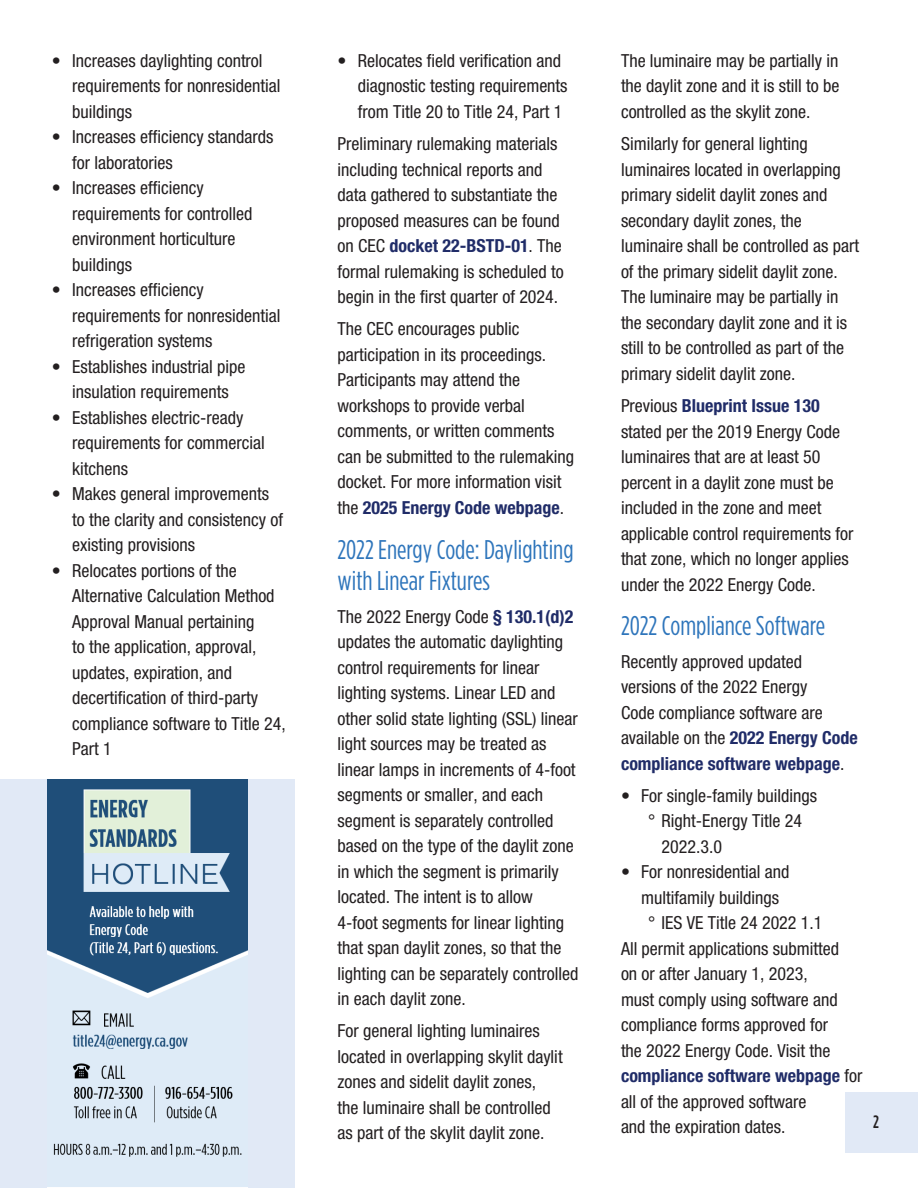
<style>
.page{position:relative;width:918px;height:1188px;background:#fff}
.page>*{position:absolute;margin:0;border:0;box-sizing:border-box;transform-origin:0 0}
.t1{font:condensed 27px/31.5px "Gotham HTF";color:#2e75bb}
.t2{font:condensed 18px/25.5px "Helvetica Neue LT Std";color:#231f20}
.t3{font:500 condensed 18px "Gotham HTF";color:#231f20}
.s1{font-weight:700;color:#202c68}
</style>
<div class="page">
<div style="left:846px;top:1092px;width:72px;height:60px;background:#e1e9f6"></div>
<div style="left:0;top:780px;width:295px;height:408px;background:#e1e9f6"></div>
<img style="left:47px;top:780px;width:201px;height:408px">
<p class="t2" style="left:72px;top:48px;width:210px;text-indent:-20px">• Increases daylighting control requirements for nonresidential buildings</p>
<p class="t2" style="left:72px;top:124px;width:203px;text-indent:-20px">• Increases efficiency standards for laboratories</p>
<p class="t2" style="left:72px;top:175px;width:182px;text-indent:-20px">• Increases efficiency requirements for controlled environment horticulture buildings</p>
<p class="t2" style="left:72px;top:277px;width:210px;text-indent:-20px">• Increases efficiency requirements for nonresidential refrigeration systems</p>
<p class="t2" style="left:52px;top:354px;width:195px;text-align:center">• Establishes industrial pipe insulation requirements</p>
<p class="t2" style="left:72px;top:405px;width:194px;text-indent:-20px">• Establishes electric-ready requirements for commercial kitchens</p>
<p class="t2" style="left:72px;top:481px;width:213px;text-indent:-20px">• Makes general improvements to the clarity and consistency of existing provisions</p>
<p class="t2" style="left:72px;top:558px;width:215px;text-indent:-20px">• Relocates portions of the<br>Alternative Calculation Method<br>Approval Manual pertaining<br>to the application, approval, updates, expiration, and decertification of third-party compliance software to Title 24,<br>Part 1</p>
<p class="t2" style="left:358px;top:48px;width:211px;text-indent:-20px">• Relocates field verification and diagnostic testing requirements from Title 20 to Title 24, Part 1</p>
<p class="t2" style="left:338px;top:131px;width:228px">Preliminary rulemaking materials including technical reports and data gathered to substantiate the proposed measures can be found on CEC <span class="s1">docket 22-BSTD-01</span>. The formal rulemaking is scheduled to begin in the first quarter of 2024.</p>
<p class="t2" style="left:338px;top:316px;width:238px">The CEC encourages public participation in its proceedings.<br>Participants may attend the workshops to provide verbal comments, or written comments can be submitted to the rulemaking docket. For more information visit the <span class="s1">2025 Energy Code webpage</span>.</p>
<h3 class="t1" style="left:338px;top:533px;width:238px">2022 Energy Code: Daylighting with Linear Fixtures</h3>
<p class="t2" style="left:338px;top:603px;width:242px">The 2022 Energy Code <span class="s1">§ 130.1(d)2 </span>updates the automatic daylighting control requirements for linear lighting systems. Linear LED and other solid state lighting (SSL) linear light sources may be treated as linear lamps in increments of 4-foot segments or smaller, and each segment is separately controlled based on the type of the daylit zone in which the segment is primarily located. The intent is to allow<br>4-foot segments for linear lighting that span daylit zones, so that the lighting can be separately controlled in each daylit zone.</p>
<p class="t2" style="left:338px;top:1018px;width:227px">For general lighting luminaires located in overlapping skylit daylit zones and sidelit daylit zones,<br>the luminaire shall be controlled as part of the skylit daylit zone.</p>
<p class="t2" style="left:621px;top:48px;width:220px;text-align:justify">The luminaire may be partially in the daylit zone and it is still to be controlled as the skylit zone.</p>
<p class="t2" style="left:621px;top:131px;width:240px">Similarly for general lighting luminaires located in overlapping primary sidelit daylit zones and secondary daylit zones, the luminaire shall be controlled as part of the primary sidelit daylit zone.<br>The luminaire may be partially in the secondary daylit zone and it is still to be controlled as part of the primary sidelit daylit zone.</p>
<p class="t2" style="left:621px;top:393px;width:234px">Previous <span class="s1">Blueprint Issue 130 </span>stated per the 2019 Energy Code luminaires that are at least 50 percent in a daylit zone must be included in the zone and meet applicable control requirements for that zone, which no longer applies under the 2022 Energy Code.</p>
<h3 class="t1" style="left:621px;top:610px;width:206px">2022 Compliance Software</h3>
<p class="t2" style="left:621px;top:648px;width:238px">Recently approved updated versions of the 2022 Energy<br>Code compliance software are available on the <span class="s1">2022 Energy Code compliance software webpage</span>.</p>
<p class="t2" style="left:621px;top:783px;width:198px">• For single-family buildings</p>
<p class="t2" style="left:662px;top:808px;width:142px;text-indent:-14px">° Right-Energy Title 24<br>2022.3.0</p>
<p class="t2" style="left:621px;top:859px;width:170px;text-align:center">• For nonresidential and multifamily buildings</p>
<p class="t2" style="left:648px;top:910px;width:176px">° IES VE Title 24 2022 1.1</p>
<p class="t2" style="left:621px;top:936px;width:243px">All permit applications submitted<br>on or after January 1, 2023,<br>must comply using software and compliance forms approved for<br>the 2022 Energy Code. Visit the <span class="s1">compliance software webpage</span> for all of the approved software<br>and the expiration dates.</p>
<p class="t3" style="left:873px;top:1112px;width:7px">2</p>
</div>
